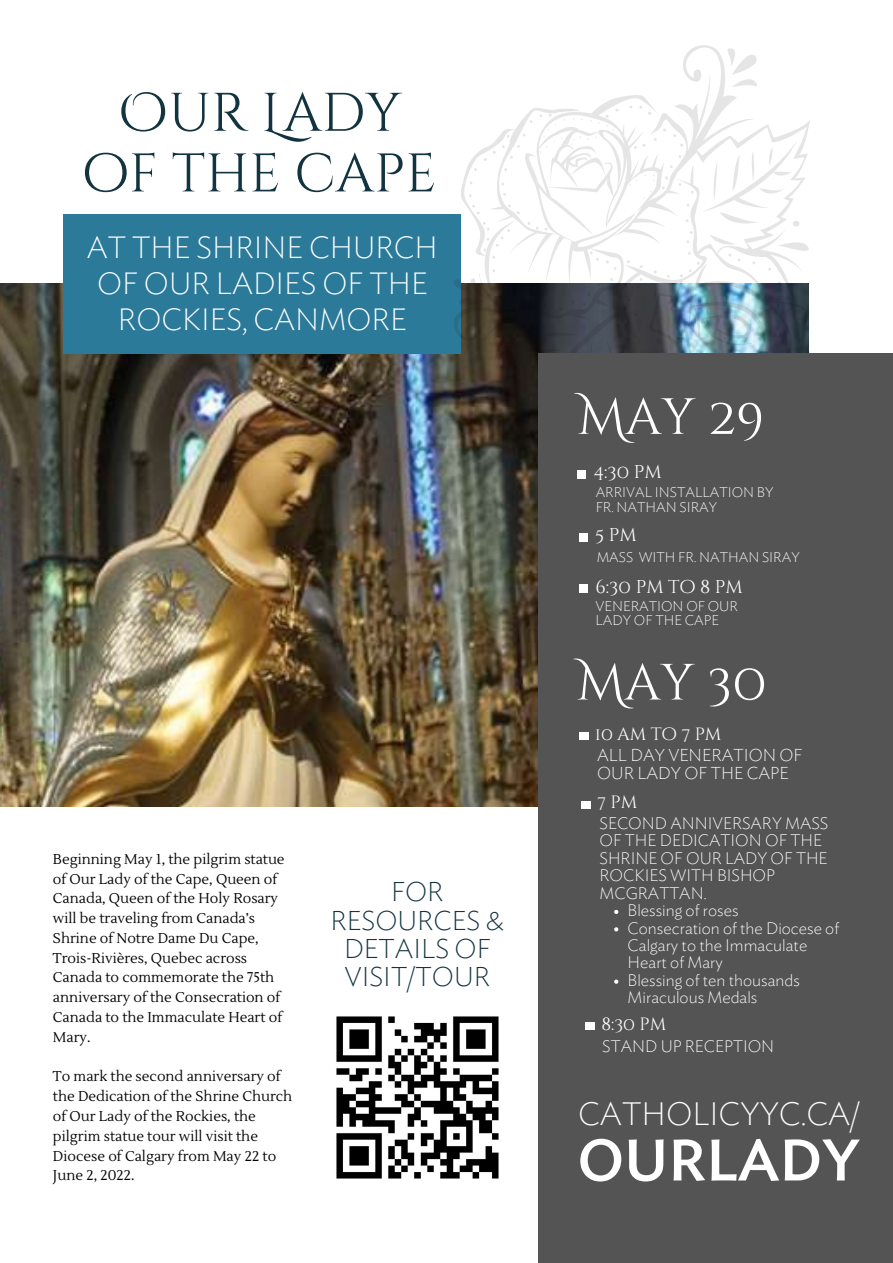
<style>
.page{position:relative;width:893px;height:1263px;background:#fff}
.page>*{position:absolute;margin:0;border:0;box-sizing:border-box;transform-origin:0 0}
.t1{font:500 57.97px "Ideal Sans";color:#fff}
.t2{font:54.22px "Cinzel Decorative";color:#123340}
.t3{font:50.85px "Cinzel Decorative";color:#fff}
.t4{font:200 32.17px "Ideal Sans";color:#fff}
.t5{font:200 30.53px/36.2px "Ideal Sans";color:#fff;text-align:center}
.t6{font:200 27px/28.3px "Ideal Sans";color:#123340;text-align:center}
.t7{font:18.52px "Cinzel Decorative";color:#fff}
.t8{font:17.7px "Cinzel Decorative";color:#fff}
.t9{font:200 17.1px/18px "Ideal Sans";color:#fff}
.t10{font:200 16.58px/17.4px "Ideal Sans";color:#fff}
.t11{font:14.17px/19.8px "Lustria";color:#000}
.t12{font:200 13.95px/14.9px "Ideal Sans";color:#fff}
</style>
<div class="page">
<img style="left:0;top:284px;width:538px;height:522px">
<div style="left:63px;top:214px;width:397px;height:139px;background:#2b7a99"></div>
<svg style="left:447px;top:45px;width:363px;height:462px"></svg>
<div style="left:538px;top:353px;width:355px;height:910px;background:#545454"></div>
<div style="left:577px;top:470px;width:9px;height:8px;background:#fff"></div>
<div style="left:578px;top:533px;width:9px;height:9px;background:#fff"></div>
<div style="left:579px;top:585px;width:9px;height:8px;background:#fff"></div>
<div style="left:579px;top:732px;width:9px;height:8px;background:#fff"></div>
<div style="left:581px;top:801px;width:9px;height:7px;background:#fff"></div>
<svg style="left:614px;top:910px;width:4px;height:4px"></svg>
<svg style="left:614px;top:927px;width:4px;height:4px"></svg>
<svg style="left:614px;top:979px;width:4px;height:5px"></svg>
<div style="left:585px;top:1022px;width:9px;height:8px;background:#fff"></div>
<img style="left:336px;top:1016px;width:163px;height:163px">
<p class="t2" style="left:118px;top:78px;width:285px">Our Lady</p>
<p class="t2" style="left:83px;top:138px;width:355px">of the cape</p>
<p class="t5" style="left:87px;top:230px;width:352px">AT THE SHRINE CHURCH<br>OF OUR LADIES OF THE<br>ROCKIES, CANMORE</p>
<p class="t11" style="left:53px;top:849px;width:233px">Beginning May 1, the pilgrim statue of Our Lady of the Cape, Queen of<br>Canada, Queen of the Holy Rosary will be traveling from Canada’s<br>Shrine of Notre Dame Du Cape,<br>Trois-Rivières, Quebec across<br>Canada to commemorate the 75th anniversary of the Consecration of<br>Canada to the Immaculate Heart of<br>Mary.</p>
<p class="t11" style="left:53px;top:1067px;width:241px">To mark the second anniversary of the Dedication of the Shrine Church of Our Lady of the Rockies, the pilgrim statue tour will visit the<br>Diocese of Calgary from May 22 to<br>June 2, 2022.</p>
<p class="t6" style="left:330px;top:879px;width:175px">FOR<br>RESOURCES &amp;<br>DETAILS OF<br>VISIT/TOUR</p>
<p class="t3" style="left:578px;top:384px;width:188px">May 29</p>
<p class="t7" style="left:593px;top:460px;width:70px">4:30 pm</p>
<p class="t12" style="left:596px;top:485px;width:179px">ARRIVAL INSTALLATION BY<br>FR. NATHAN SIRAY</p>
<p class="t7" style="left:595px;top:523px;width:43px">5 pm</p>
<p class="t12" style="left:596px;top:550px;width:204px">MASS WITH FR. NATHAN SIRAY</p>
<p class="t7" style="left:595px;top:575px;width:149px">6:30 pm to 8 pm</p>
<p class="t12" style="left:595px;top:599px;width:144px">VENERATION OF OUR<br>LADY OF THE CAPE</p>
<p class="t3" style="left:577px;top:650px;width:191px">May 30</p>
<p class="t8" style="left:595px;top:722px;width:128px">10 am to 7 pm</p>
<p class="t9" style="left:597px;top:747px;width:207px">ALL DAY VENERATION OF<br>OUR LADY OF THE CAPE</p>
<p class="t8" style="left:597px;top:791px;width:42px">7 pm</p>
<p class="t10" style="left:599px;top:815px;width:230px">SECOND ANNIVERSARY MASS<br>OF THE DEDICATION OF THE<br>SHRINE OF OUR LADY OF THE<br>ROCKIES WITH BISHOP<br>MCGRATTAN.</p>
<p class="t10" style="left:627px;top:902px;width:112px">Blessing of roses</p>
<p class="t10" style="left:627px;top:920px;width:213px">Consecration of the Diocese of<br>Calgary to the Immaculate<br>Heart of Mary</p>
<p class="t10" style="left:627px;top:972px;width:174px">Blessing of ten thousands<br>Miraculous Medals</p>
<p class="t8" style="left:601px;top:1012px;width:66px">8:30 pm</p>
<p class="t10" style="left:602px;top:1038px;width:173px">STAND UP RECEPTION</p>
<p class="t4" style="left:578px;top:1099px;width:284px">CATHOLICYYC.CA/</p>
<p class="t1" style="left:577px;top:1134px;width:284px">OURLADY</p>
</div>
